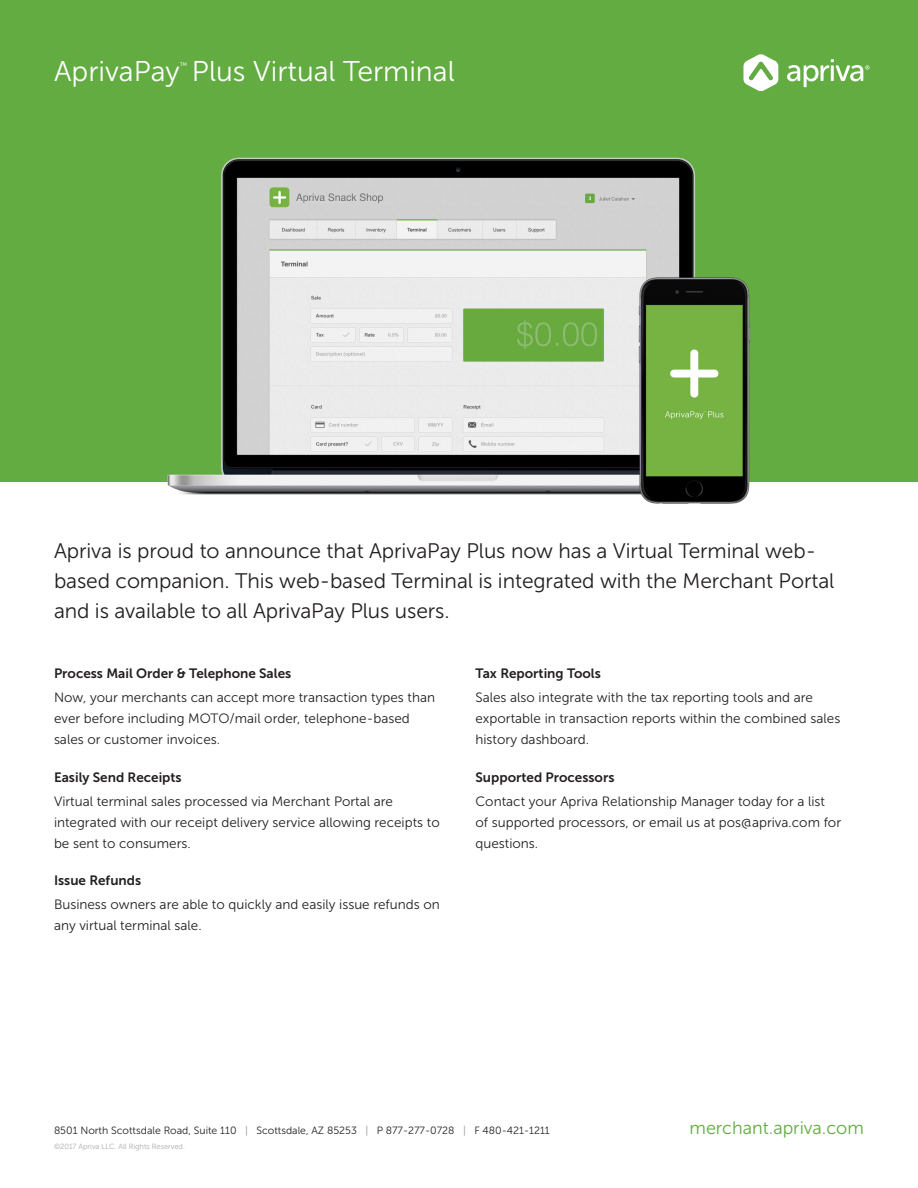
<style>
.page{position:relative;width:918px;height:1188px;background:#fff}
.page>*{position:absolute;margin:0;border:0;box-sizing:border-box;transform-origin:0 0}
.t1{font:28.5px "Museo Sans 300";color:#fff}
.Intro{font:21px/30px "Museo Sans 300";letter-spacing:-.005em;color:#231f20}
.Intro-2{font:18px "Museo Sans 300";color:#62ac42}
.Body{font:13.5px/21px "Museo Sans 300";color:#231f20}
.Body_-_Subhead{font:13.5px "Museo Sans 700";color:#231f20}
.Body-2{font:10.5px "Museo Sans 300";color:#231f20}
.t2{font:7.8px "Museo Sans 300";color:#fff}
.Body-3{font:7.5px "Museo Sans 300";color:#a8a9ad}
.s1{color:#939598}
</style>
<div class="page">
<div style="left:0;top:0;width:918px;height:482px;background:#62ac42"></div>
<svg style="left:743px;top:54px;width:35px;height:37px"></svg>
<svg style="left:787px;top:59px;width:82px;height:28px"></svg>
<img style="left:167px;top:157px;width:528px;height:338px">
<img style="left:627px;top:261px;width:123px;height:243px">
<h1 class="t1" style="left:54px;top:56px;width:402px">AprivaPay Plus Virtual Terminal</h1>
<h1 class="t2" style="left:180px;top:61px;width:9px">™</h1>
<p class="Intro" style="left:54px;top:535px;width:782px">Apriva is proud to announce that AprivaPay Plus now has a Virtual Terminal web&shy;based companion. This web-based Terminal is integrated with the Merchant Portal and is available to all AprivaPay Plus users.</p>
<p class="Body_-_Subhead" style="left:54px;top:666px;width:239px">Process Mail Order &amp; Telephone Sales</p>
<p class="Body" style="left:54px;top:687px;width:383px">Now, your merchants can accept more transaction types than ever before including MOTO/mail order, telephone-based sales or customer invoices.</p>
<p class="Body_-_Subhead" style="left:54px;top:770px;width:129px">Easily Send Receipts</p>
<p class="Body" style="left:54px;top:791px;width:387px">Virtual terminal sales processed via Merchant Portal are integrated with our receipt delivery service allowing receipts to be sent to consumers.</p>
<p class="Body_-_Subhead" style="left:54px;top:873px;width:89px">Issue Refunds</p>
<p class="Body" style="left:54px;top:894px;width:387px">Business owners are able to quickly and easily issue refunds on any virtual terminal sale.</p>
<p class="Body_-_Subhead" style="left:476px;top:666px;width:127px">Tax Reporting Tools</p>
<p class="Body" style="left:476px;top:687px;width:366px">Sales also integrate with the tax reporting tools and are exportable in transaction reports within the combined sales history dashboard.</p>
<p class="Body_-_Subhead" style="left:476px;top:770px;width:140px">Supported Processors</p>
<p class="Body" style="left:476px;top:791px;width:367px">Contact your Apriva Relationship Manager today for a list<br>of supported processors, or email us at pos@apriva.com for questions.</p>
<p class="Body-2" style="left:54px;top:1125px;width:497px">8501 North Scottsdale Road, Suite 110 <span class="s1">|</span> Scottsdale, AZ 85253 <span class="s1">|</span> P 877-277-0728 <span class="s1">|</span> F 480-421-1211</p>
<p class="Body-3" style="left:54px;top:1143px;width:132px">©2017 Apriva LLC. All Rights Reserved.</p>
<p class="Intro-2" style="left:690px;top:1118px;width:176px">merchant.apriva.com</p>
</div>
